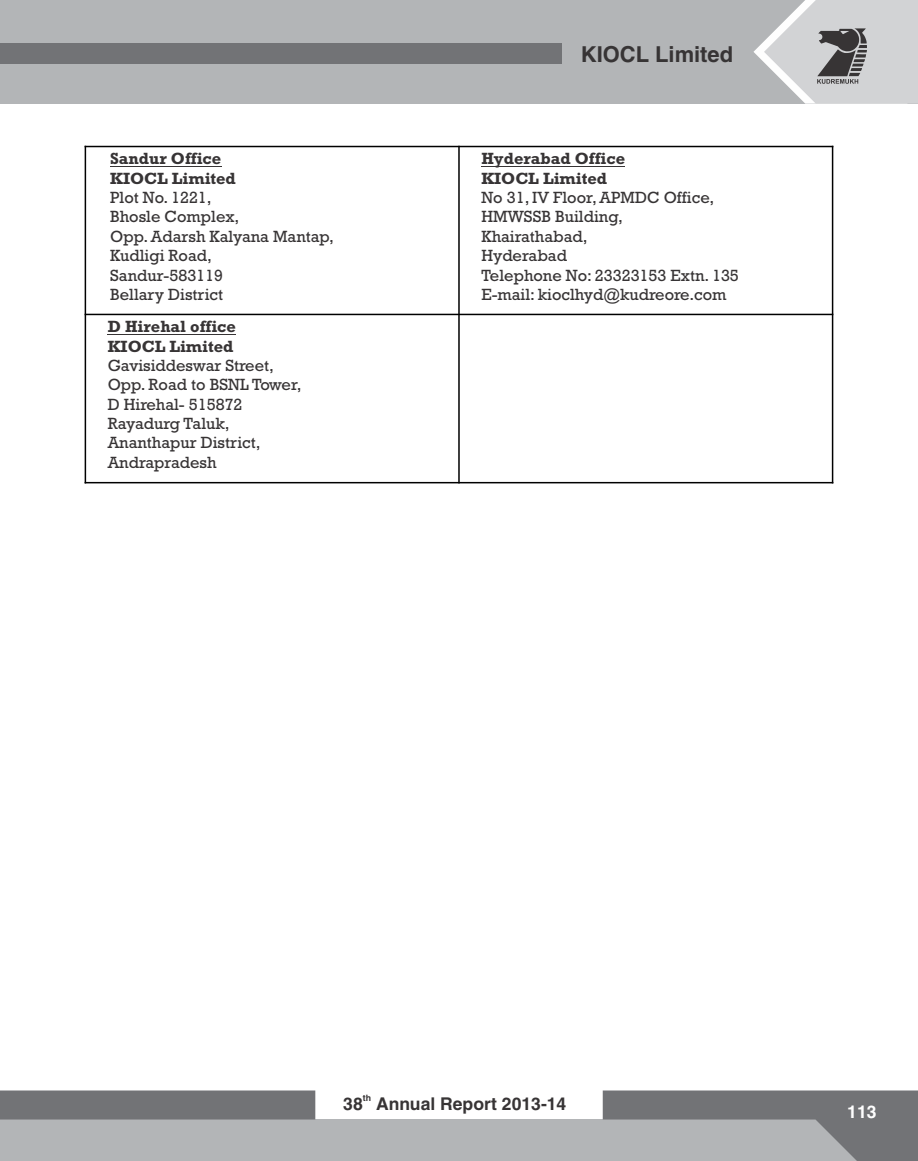
<style>
.page{position:relative;width:918px;height:1161px;background:#fff}
.page>*{position:absolute;margin:0;border:0;box-sizing:border-box;transform-origin:0 0}
.t1{font:700 21.9px "Helvetica LT";color:#373435}
.t2{font:700 17.55px "Helvetica LT";color:#373435}
.t3{font:700 17.55px "Helvetica LT";color:#fefefe}
.t4{font:16.5px/19.4px "Rockwell";color:#373435}
.t5{font:700 16.5px/19.4px "Rockwell";color:#373435}
.t6{font:700 8.85px "Helvetica LT";color:#373435}
</style>
<div class="page">
<hr style="left:110px;top:166px;width:111px;height:1px;background:#373435">
<hr style="left:481px;top:166px;width:144px;height:1px;background:#373435">
<hr style="left:108px;top:334px;width:128px;height:1px;background:#373435">
<hr style="left:85px;top:146px;width:1px;height:337px;background:#000">
<hr style="left:458px;top:146px;width:2px;height:337px;background:#000">
<hr style="left:832px;top:146px;width:1px;height:337px;background:#000">
<hr style="left:85px;top:482px;width:748px;height:1px;background:#000">
<hr style="left:85px;top:314px;width:748px;height:1px;background:#000">
<hr style="left:85px;top:146px;width:748px;height:1px;background:#000">
<div style="left:0;top:0;width:918px;height:104px;background:#b3b5b7"></div>
<div style="left:0;top:43px;width:561px;height:21px;background:#727376"></div>
<svg style="left:753px;top:0;width:165px;height:104px"></svg>
<svg style="left:0;top:1091px;width:918px;height:70px;background:#a6a8aa"></svg>
<p class="t5" style="left:110px;top:151px;width:127px">Sandur Office<br>KIOCL Limited</p>
<p class="t4" style="left:110px;top:189px;width:225px">Plot No. 1221,<br>Bhosle Complex,<br>Opp. Adarsh Kalyana Mantap,<br>Kudligi Road,<br>Sandur-583119<br>Bellary District</p>
<p class="t5" style="left:108px;top:319px;width:130px">D Hirehal office<br>KIOCL Limited</p>
<p class="t4" style="left:108px;top:357px;width:195px">Gavisiddeswar Street,<br>Opp. Road to BSNL Tower,<br>D Hirehal- 515872<br>Rayadurg Taluk,<br>Ananthapur District,<br>Andrapradesh</p>
<h1 class="t1" style="left:581px;top:46px;width:154px">KIOCL Limited</h1>
<p class="t5" style="left:481px;top:151px;width:145px">Hyderabad Office<br>KIOCL Limited</p>
<p class="t4" style="left:481px;top:189px;width:259px">No 31, IV Floor, APMDC Office,<br>HMWSSB Building,<br>Khairathabad,<br>Hyderabad<br>Telephone No: 23323153 Extn. 135<br>E-mail: kioclhyd@kudreore.com</p>
<p class="t6" style="left:363px;top:1094px;width:10px">th</p>
<p class="t2" style="left:343px;top:1097px;width:225px">38 Annual Report 2013-14</p>
<p class="t3" style="left:847px;top:1106px;width:31px">113</p>
</div>
